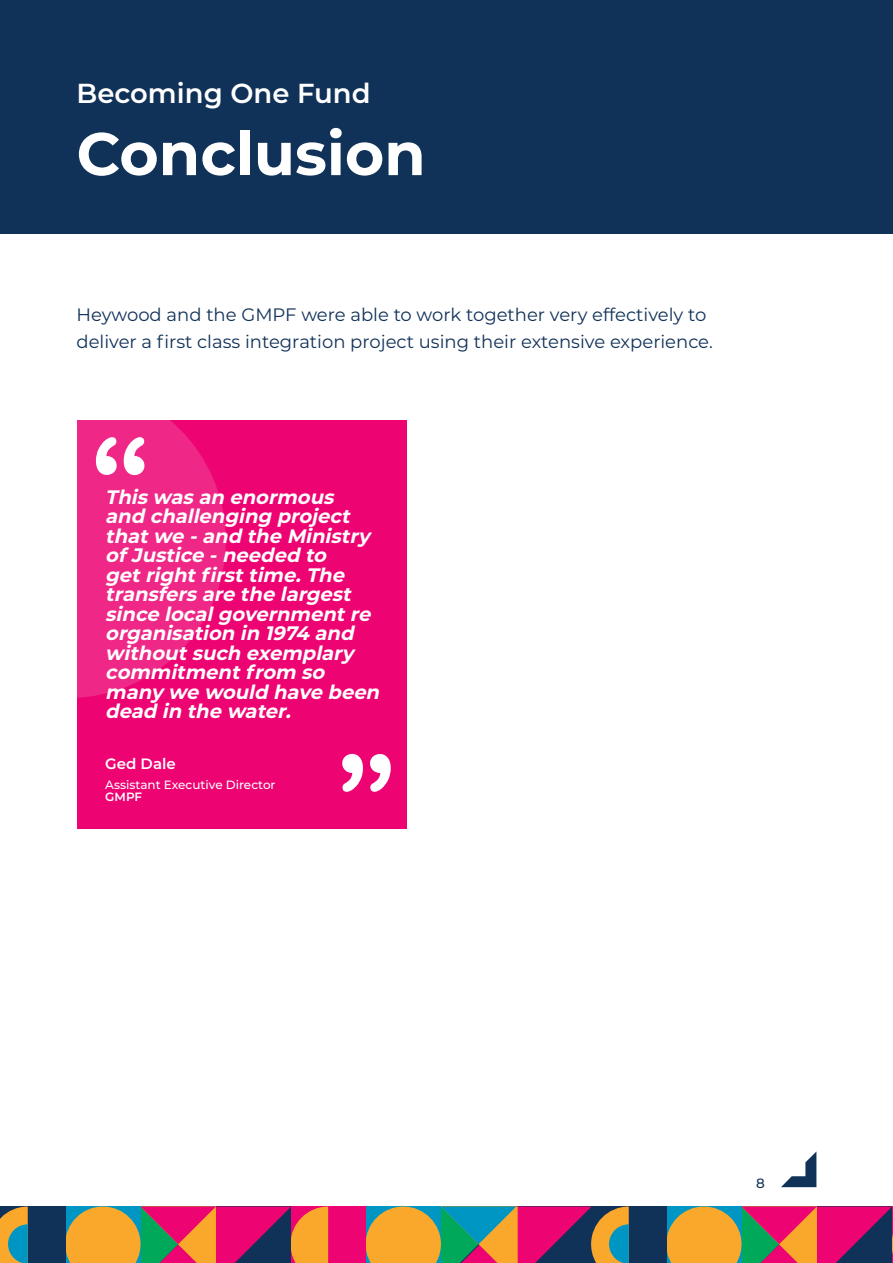
<style>
.page{position:relative;width:893px;height:1263px;background:#fff}
.page>*{position:absolute;margin:0;border:0;box-sizing:border-box;transform-origin:0 0}
.t1{font:700 60px "Montserrat";color:#fff}
.t2{font:600 27.45px "Montserrat";color:#fff}
.t3{font:italic 700 19.5px/19.5px "Montserrat";color:#fff}
.t4{font:18px/27px "Montserrat";color:#113258}
.t5{font:600 15px "Montserrat";color:#fff}
.t6{font:500 13.5px "Montserrat";color:#113258}
.t7{font:500 12px "Montserrat";color:#fff}
.t8{font:600 12px "Montserrat";color:#fff}
</style>
<div class="page">
<div style="left:0;top:0;width:893px;height:234px;background:#113258"></div>
<svg style="left:781px;top:1152px;width:35px;height:35px"></svg>
<div style="left:290px;top:1206px;width:76px;height:57px;background:#ed0372"></div>
<svg style="left:65px;top:1206px;width:263px;height:57px;background:#bb6551"></svg>
<div style="left:0;top:1206px;width:65px;height:57px;background:#113258"></div>
<svg style="left:0;top:1206px;width:28px;height:57px;background:#889769"></svg>
<svg style="left:666px;top:1206px;width:227px;height:57px;background:#b25e56"></svg>
<div style="left:591px;top:1206px;width:75px;height:57px;background:#113258"></div>
<svg style="left:366px;top:1206px;width:263px;height:57px;background:#96755e"></svg>
<div style="left:78px;top:420px;width:329px;height:408px;background:#ed0372"></div>
<svg style="left:77px;top:420px;width:149px;height:278px;fill:#ef2887"></svg>
<svg style="left:96px;top:437px;width:48px;height:38px;background:#f8a4cc"></svg>
<svg style="left:342px;top:754px;width:49px;height:38px"></svg>
<p class="t2" style="left:77px;top:74px;width:296px">Becoming One Fund</p>
<p class="t1" style="left:77px;top:111px;width:351px">Conclusion</p>
<p class="t4" style="left:77px;top:301px;width:638px">Heywood and the GMPF were able to work together very effectively to deliver a first class integration project using their extensive experience.</p>
<p class="t3" style="left:105px;top:486px;width:281px">This was an enormous and challenging project thatwe -and the Ministry ofJustice -needed to getrightfirsttime.The transfers are the largest since localgovernmentre organisation in 1974 and withoutsuch exemplary commitmentfrom so many we would have been dead in the water.</p>
<p class="t5" style="left:105px;top:753px;width:72px">Ged Dale</p>
<p class="t7" style="left:105px;top:776px;width:172px">Assistant Executive Director</p>
<p class="t8" style="left:105px;top:788px;width:38px">GMPF</p>
<p class="t6" style="left:756px;top:1173px;width:10px">8</p>
</div>
